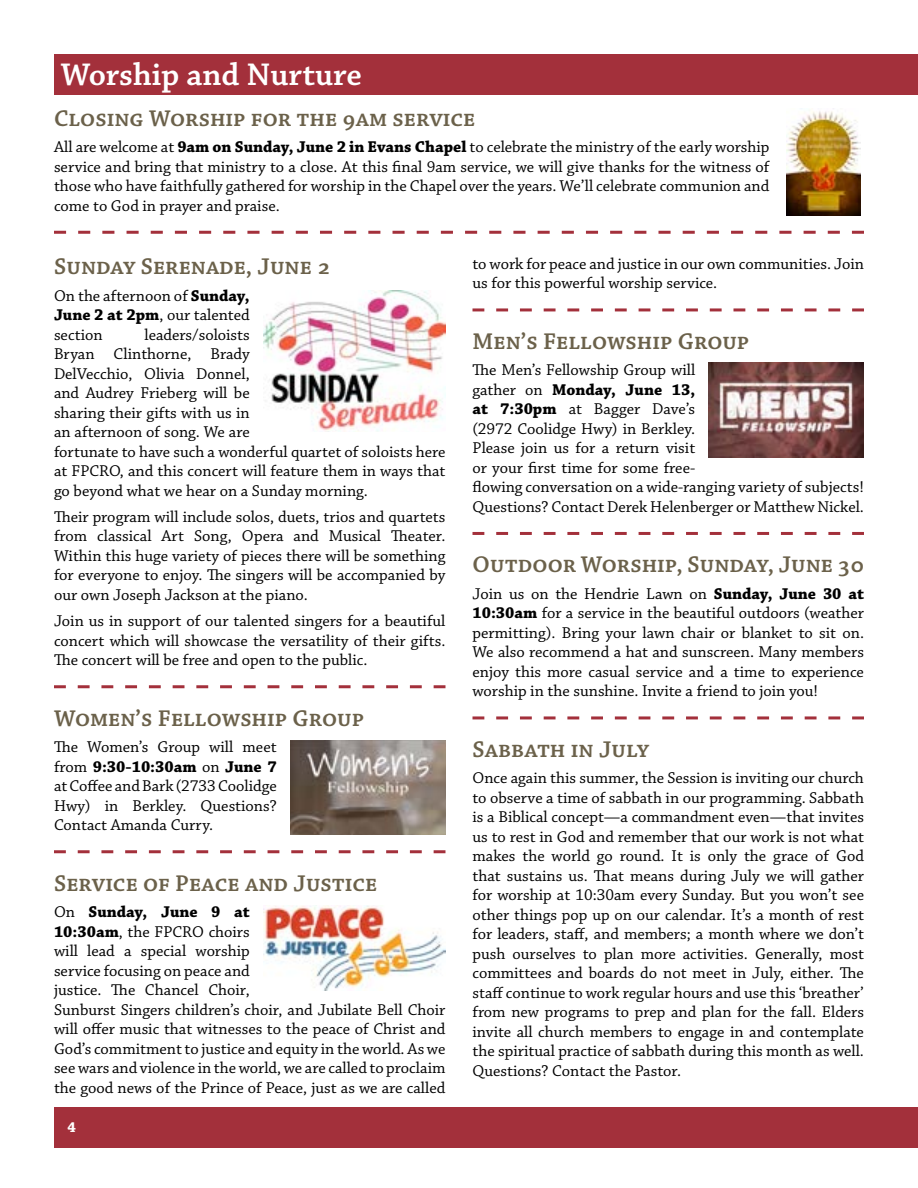
<style>
.page{position:relative;width:918px;height:1188px;background:#fff}
.page>*{position:absolute;margin:0;border:0;box-sizing:border-box;transform-origin:0 0}
.t1{font:600 33px "Chaparral Pro";color:#fff}
.t2{font:600 24px "Chaparral Pro";color:#6b614a}
.t3{font:16.5px/19.5px "Chaparral Pro";color:#000;text-align:justify}
.t4{font:700 15px "Chaparral Pro";color:#fff}
.s1{font-weight:700}
</style>
<div class="page">
<svg style="left:54px;top:685px;width:392px;height:3px"></svg>
<svg style="left:54px;top:850px;width:392px;height:3px"></svg>
<svg style="left:472px;top:308px;width:392px;height:3px"></svg>
<svg style="left:472px;top:532px;width:392px;height:3px"></svg>
<svg style="left:472px;top:716px;width:392px;height:3px"></svg>
<div style="left:54px;top:1107px;width:864px;height:41px;background:#a3303b"></div>
<div style="left:54px;top:54px;width:864px;height:40px;background:#a3303b"></div>
<svg style="left:54px;top:231px;width:810px;height:3px"></svg>
<img style="left:709px;top:363px;width:155px;height:94px">
<img style="left:290px;top:740px;width:156px;height:95px">
<img style="left:263px;top:290px;width:183px;height:142px">
<img style="left:263px;top:905px;width:183px;height:86px">
<img style="left:786px;top:108px;width:75px;height:108px">
<h1 class="t1" style="left:61px;top:56px;width:303px">Worship and Nurture</h1>
<h2 class="t2" style="left:54px;top:105px;width:423px">Closing Worship for the 9am service</h2>
<p class="t3" style="left:54px;top:138px;width:717px">All are welcome at <span class="s1">9am on Sunday, June 2 in Evans Chapel</span> to celebrate the ministry of the early worship service and bring that ministry to a close. At this final 9am service, we will give thanks for the witness of those who have faithfully gathered for worship in the Chapel over the years. We’ll celebrate communion and come to God in prayer and praise.</p>
<h2 class="t2" style="left:54px;top:253px;width:278px">Sunday Serenade, June 2</h2>
<p class="t3" style="left:54px;top:286px;width:197px">On the afternoon of <span class="s1">Sunday, June 2 at 2pm</span>, our talented section</p>
<p class="t3" style="left:54px;top:325px;width:393px;text-align:left;text-indent:91px">leaders/soloists<br>Bryan Clinthorne, Brady<br>DelVecchio, Olivia Donnel,<br>and Audrey Frieberg will be<br>sharing their gifts with us in<br>an afternoon of song. We are<br>fortunate to have such a wonderful quartet of soloists here at FPCRO, and this concert will feature them in ways that go beyond what we hear on a Sunday morning.</p>
<p class="t3" style="left:54px;top:507px;width:393px">Their program will include solos, duets, trios and quartets from classical Art Song, Opera and Musical Theater.<br>Within this huge variety of pieces there will be something for everyone to enjoy. The singers will be accompanied by our own Joseph Jackson at the piano.</p>
<p class="t3" style="left:54px;top:612px;width:393px">Join us in support of our talented singers for a beautiful concert which will showcase the versatility of their gifts.<br>The concert will be free and open to the public.</p>
<h2 class="t2" style="left:54px;top:705px;width:312px">Women’s Fellowship Group</h2>
<p class="t3" style="left:54px;top:738px;width:224px">The Women’s Group will meet from <span class="s1">9:30-10:30am</span> on <span class="s1">June 7 </span>at Coffee and Bark (2733 Coolidge Hwy) in Berkley. Questions?<br>Contact Amanda Curry.</p>
<h2 class="t2" style="left:54px;top:870px;width:325px">Service of Peace and Justice</h2>
<p class="t3" style="left:54px;top:903px;width:393px;text-align:left">On <span class="s1">Sunday, June 9 at<br>10:30am</span>, the FPCRO choirs<br>will lead a special worship<br>service focusing on peace and<br>justice. The Chancel Choir,<br>Sunburst Singers children’s choir, and Jubilate Bell Choir will offer music that witnesses to the peace of Christ and God’s commitment to justice and equity in the world. As we see wars and violence in the world, we are called to proclaim the good news of the Prince of Peace, just as we are called</p>
<p class="t4" style="left:68px;top:1118px;width:10px">4</p>
<p class="t3" style="left:472px;top:254px;width:393px">to work for peace and justice in our own communities. Join us for this powerful worship service.</p>
<h2 class="t2" style="left:472px;top:328px;width:278px">Men’s Fellowship Group</h2>
<p class="t3" style="left:472px;top:361px;width:393px;text-align:left">The Men’s Fellowship Group will<br>gather on <span class="s1">Monday, June 13,<br>at 7:30pm</span> at Bagger Dave’s<br>(2972 Coolidge Hwy) in Berkley.<br>Please join us for a return visit<br>or your first time for some free-<br>flowing conversation on a wide-ranging variety of subjects!<br>Questions? Contact Derek Helenberger or Matthew Nickel.</p>
<h2 class="t2" style="left:472px;top:551px;width:393px">Outdoor Worship, Sunday, June 30</h2>
<p class="t3" style="left:472px;top:584px;width:393px">Join us on the Hendrie Lawn on <span class="s1">Sunday, June 30 at 10:30am</span> for a service in the beautiful outdoors (weather permitting). Bring your lawn chair or blanket to sit on.<br>We also recommend a hat and sunscreen. Many members enjoy this more casual service and a time to experience worship in the sunshine. Invite a friend to join you!</p>
<h2 class="t2" style="left:472px;top:736px;width:178px">Sabbath in July</h2>
<p class="t3" style="left:472px;top:769px;width:393px">Once again this summer, the Session is inviting our church to observe a time of sabbath in our programming. Sabbath is a Biblical concept—a commandment even—that invites us to rest in God and remember that our work is not what makes the world go round. It is only the grace of God that sustains us. That means during July we will gather for worship at 10:30am every Sunday. But you won’t see other things pop up on our calendar. It’s a month of rest for leaders, staff, and members; a month where we don’t push ourselves to plan more activities. Generally, most committees and boards do not meet in July, either. The staff continue to work regular hours and use this ‘breather’ from new programs to prep and plan for the fall. Elders invite all church members to engage in and contemplate the spiritual practice of sabbath during this month as well.<br>Questions? Contact the Pastor.</p>
</div>
